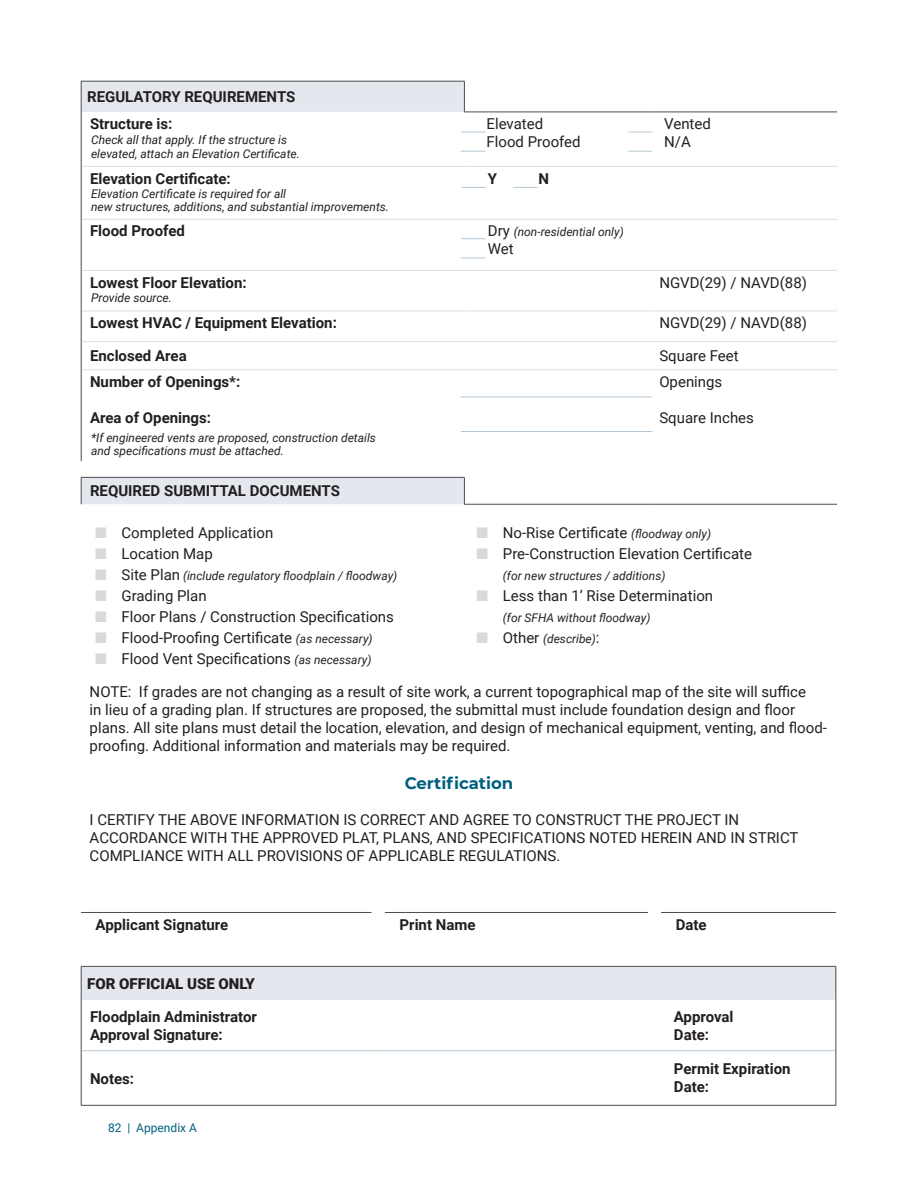
<style>
.page{position:relative;width:918px;height:1188px;background:#fff}
.page>*{position:absolute;margin:0;border:0;box-sizing:border-box;transform-origin:0 0}
.TemplateTitle__Prints{font:700 16.5px "Montserrat";color:#00607f}
.TableBody{font:15px/18px "Roboto";color:#231f20}
.TableBody-2{font:700 15px "Roboto";color:#231f20}
.TOC_Templates_Worksheets{font:700 15px "Roboto";color:#231f20}
.TOC_Templates_Worksheets-2{font:900 15px "Roboto";color:#231f20}
.TableBody-3{font:italic 12px/13.5px "Roboto";color:#231f20}
.t1{font:12px "Roboto";color:#00607f}
.s1{font-style:normal;font-size:15px}
.s2{color:#d8d9db}
.s3{font-style:italic;font-size:12px}
</style>
<div class="page">
<svg style="left:81px;top:82px;width:383px;height:422px"></svg>
<hr style="left:81px;top:166px;width:383px;height:1px;background:#d5dde5">
<hr style="left:464px;top:166px;width:187px;height:1px;background:#d5dde5">
<hr style="left:651px;top:166px;width:186px;height:1px;background:#d5dde5">
<hr style="left:81px;top:219px;width:383px;height:1px;background:#d5dde5">
<hr style="left:464px;top:219px;width:187px;height:1px;background:#d5dde5">
<hr style="left:651px;top:219px;width:186px;height:1px;background:#d5dde5">
<hr style="left:81px;top:270px;width:383px;height:1px;background:#d5dde5">
<hr style="left:464px;top:270px;width:187px;height:1px;background:#d5dde5">
<hr style="left:651px;top:270px;width:186px;height:1px;background:#d5dde5">
<hr style="left:81px;top:311px;width:383px;height:1px;background:#d5dde5">
<hr style="left:464px;top:311px;width:187px;height:1px;background:#d5dde5">
<hr style="left:651px;top:311px;width:186px;height:1px;background:#d5dde5">
<hr style="left:81px;top:341px;width:383px;height:1px;background:#d5dde5">
<hr style="left:464px;top:341px;width:187px;height:1px;background:#d5dde5">
<hr style="left:651px;top:341px;width:186px;height:1px;background:#d5dde5">
<hr style="left:81px;top:370px;width:383px;height:1px;background:#d5dde5">
<hr style="left:464px;top:370px;width:187px;height:1px;background:#d5dde5">
<hr style="left:651px;top:370px;width:186px;height:1px;background:#d5dde5">
<hr style="left:81px;top:81px;width:384px;height:1px;background:#4b4c4d">
<hr style="left:81px;top:81px;width:1px;height:31px;background:#4b4c4d">
<hr style="left:464px;top:81px;width:1px;height:31px;background:#4b4c4d">
<hr style="left:464px;top:112px;width:187px;height:1px;background:#4b4c4d">
<hr style="left:651px;top:112px;width:186px;height:1px;background:#4b4c4d">
<hr style="left:81px;top:112px;width:1px;height:54px;background:#4b4c4d">
<hr style="left:81px;top:166px;width:1px;height:53px;background:#4b4c4d">
<hr style="left:81px;top:219px;width:1px;height:51px;background:#4b4c4d">
<hr style="left:81px;top:270px;width:1px;height:41px;background:#4b4c4d">
<hr style="left:81px;top:311px;width:1px;height:31px;background:#4b4c4d">
<svg style="left:81px;top:342px;width:1px;height:28px"></svg>
<hr style="left:81px;top:370px;width:1px;height:91px;background:#4b4c4d">
<hr style="left:81px;top:477px;width:384px;height:1px;background:#4b4c4d">
<svg style="left:81px;top:478px;width:1px;height:26px"></svg>
<svg style="left:464px;top:478px;width:1px;height:26px"></svg>
<hr style="left:464px;top:504px;width:187px;height:1px;background:#4b4c4d">
<hr style="left:651px;top:504px;width:186px;height:1px;background:#4b4c4d">
<hr style="left:81px;top:912px;width:291px;height:1px;background:#4b4c4d">
<hr style="left:385px;top:912px;width:263px;height:1px;background:#4b4c4d">
<hr style="left:661px;top:912px;width:175px;height:1px;background:#4b4c4d">
<div style="left:81px;top:966px;width:755px;height:34px;background:#e4e8ee"></div>
<hr style="left:81px;top:1050px;width:288px;height:1px;background:#b7c8d4">
<hr style="left:369px;top:1050px;width:467px;height:1px;background:#b7c8d4">
<hr style="left:81px;top:966px;width:288px;height:1px;background:#4b4c4d">
<hr style="left:81px;top:967px;width:1px;height:33px;background:#4b4c4d">
<hr style="left:369px;top:966px;width:467px;height:1px;background:#4b4c4d">
<hr style="left:836px;top:967px;width:1px;height:33px;background:#4b4c4d">
<hr style="left:81px;top:1000px;width:1px;height:51px;background:#4b4c4d">
<hr style="left:836px;top:1000px;width:1px;height:51px;background:#4b4c4d">
<hr style="left:81px;top:1051px;width:1px;height:54px;background:#4b4c4d">
<hr style="left:836px;top:1051px;width:1px;height:54px;background:#4b4c4d">
<hr style="left:81px;top:1105px;width:288px;height:1px;background:#4b4c4d">
<hr style="left:369px;top:1105px;width:467px;height:1px;background:#4b4c4d">
<svg style="left:628px;top:132px;width:24px;height:1px"></svg>
<svg style="left:461px;top:132px;width:25px;height:1px"></svg>
<svg style="left:461px;top:238px;width:25px;height:1px"></svg>
<svg style="left:628px;top:151px;width:24px;height:1px"></svg>
<svg style="left:461px;top:151px;width:25px;height:1px"></svg>
<svg style="left:461px;top:258px;width:25px;height:1px"></svg>
<hr style="left:461px;top:397px;width:191px;height:1px;background:#b7c8d4">
<hr style="left:461px;top:431px;width:191px;height:1px;background:#b7c8d4">
<svg style="left:462px;top:187px;width:24px;height:1px"></svg>
<svg style="left:513px;top:187px;width:25px;height:1px"></svg>
<p class="TOC_Templates_Worksheets" style="left:87px;top:86px;width:210px">REGULATORY REQUIREMENTS</p>
<p class="TableBody-2" style="left:90px;top:114px;width:84px">Structure is:</p>
<p class="TableBody" style="left:487px;top:114px;width:58px">Elevated</p>
<p class="TableBody" style="left:487px;top:132px;width:96px">Flood Proofed</p>
<p class="TableBody-3" style="left:91px;top:133px;width:210px">Check all that apply. If the structure is elevated, attach an Elevation Certificate.</p>
<p class="TableBody-3" style="left:91px;top:186px;width:197px">Elevation Certificate is required for all</p>
<p class="TableBody-3" style="left:91px;top:200px;width:299px">new structures, additions, and substantial improvements.</p>
<p class="TableBody-2" style="left:90px;top:168px;width:142px">Elevation Certificate:</p>
<p class="TableBody-2" style="left:488px;top:168px;width:11px">Y</p>
<p class="TableBody-2" style="left:538px;top:168px;width:12px">N</p>
<p class="TableBody" style="left:664px;top:114px;width:48px">Vented</p>
<p class="TableBody" style="left:664px;top:132px;width:28px">N/A</p>
<p class="TableBody-2" style="left:90px;top:221px;width:96px">Flood Proofed</p>
<p class="TableBody-3" style="left:488px;top:225px;width:137px"><span class="s1">Dry</span> (non-residential only)</p>
<p class="TableBody" style="left:488px;top:240px;width:27px">Wet</p>
<p class="TableBody-2" style="left:90px;top:272px;width:158px">Lowest Floor Elevation:</p>
<p class="TableBody" style="left:659px;top:273px;width:149px">NGVD(29) / NAVD(88)</p>
<p class="TableBody-2" style="left:90px;top:312px;width:248px">Lowest HVAC / Equipment Elevation:</p>
<p class="TableBody" style="left:659px;top:313px;width:149px">NGVD(29) / NAVD(88)</p>
<p class="TableBody-2" style="left:90px;top:346px;width:98px">Enclosed Area</p>
<p class="TableBody" style="left:659px;top:346px;width:81px">Square Feet</p>
<p class="TableBody-2" style="left:90px;top:371px;width:152px">Number of Openings*:</p>
<p class="TableBody-2" style="left:90px;top:407px;width:123px">Area of Openings:</p>
<p class="TableBody-3" style="left:91px;top:291px;width:82px">Provide source.</p>
<p class="TableBody" style="left:659px;top:372px;width:65px">Openings</p>
<p class="TableBody" style="left:659px;top:408px;width:96px">Square Inches</p>
<p class="TableBody-3" style="left:91px;top:430px;width:286px">*If engineered vents are proposed, construction details and specifications must be attached.</p>
<p class="TableBody-2" style="left:90px;top:481px;width:251px">REQUIRED SUBMITTAL DOCUMENTS</p>
<p class="TableBody" style="left:94px;top:523px;width:180px"><span class="s2">■</span> Completed Application</p>
<p class="TableBody" style="left:94px;top:544px;width:120px"><span class="s2">■</span> Location Map</p>
<p class="TableBody-3" style="left:94px;top:569px;width:304px"><span class="s2">■</span> <span class="s1">Site Plan</span> (include regulatory floodplain / floodway)</p>
<p class="TableBody" style="left:94px;top:586px;width:114px"><span class="s2">■</span> Grading Plan</p>
<p class="TableBody" style="left:94px;top:607px;width:301px"><span class="s2">■</span> Floor Plans / Construction Specifications</p>
<p class="TableBody" style="left:94px;top:628px;width:280px"><span class="s2">■</span> Flood-Proofing Certificate <span class="s3">(as necessary)</span></p>
<p class="TableBody" style="left:94px;top:649px;width:278px"><span class="s2">■</span> Flood Vent Specifications <span class="s3">(as necessary)</span></p>
<p class="TableBody" style="left:476px;top:523px;width:237px"><span class="s2">■</span> No-Rise Certificate <span class="s3">(floodway only)</span></p>
<p class="TableBody" style="left:476px;top:544px;width:278px"><span class="s2">■</span> Pre-Construction Elevation Certificate</p>
<p class="TableBody-3" style="left:503px;top:569px;width:164px">(for new structures / additions)</p>
<p class="TableBody" style="left:476px;top:586px;width:239px"><span class="s2">■</span> Less than 1’ Rise Determination</p>
<p class="TableBody-3" style="left:503px;top:611px;width:149px">(for SFHA without floodway)</p>
<p class="TableBody-3" style="left:476px;top:632px;width:125px"><span class="s2">■</span> <span class="s1">Other</span> (describe)<span class="s1">:</span></p>
<p class="TableBody" style="left:90px;top:682px;width:739px">NOTE: If grades are not changing as a result of site work, a current topographical map of the site will suffice<br>in lieu of a grading plan. If structures are proposed, the submittal must include foundation design and floor plans. All site plans must detail the location, elevation, and design of mechanical equipment, venting, and flood&shy;proofing. Additional information and materials may be required.</p>
<p class="TemplateTitle__Prints" style="left:405px;top:771px;width:110px">Certification</p>
<p class="TableBody" style="left:90px;top:810px;width:710px">I CERTIFY THE ABOVE INFORMATION IS CORRECT AND AGREE TO CONSTRUCT THE PROJECT IN<br>ACCORDANCE WITH THE APPROVED PLAT, PLANS, AND SPECIFICATIONS NOTED HEREIN AND IN STRICT<br>COMPLIANCE WITH ALL PROVISIONS OF APPLICABLE REGULATIONS.</p>
<p class="TableBody-2" style="left:96px;top:914px;width:134px">Applicant Signature</p>
<p class="TableBody-2" style="left:400px;top:914px;width:78px">Print Name</p>
<p class="TableBody-2" style="left:676px;top:914px;width:32px">Date</p>
<p class="TOC_Templates_Worksheets-2" style="left:87px;top:973px;width:169px">FOR OFFICIAL USE ONLY</p>
<p class="TableBody-2" style="left:90px;top:1006px;width:168px">Floodplain Administrator</p>
<p class="TableBody-2" style="left:90px;top:1024px;width:134px">Approval Signature:</p>
<p class="TableBody-2" style="left:90px;top:1068px;width:46px">Notes:</p>
<p class="t1" style="left:108px;top:1119px;width:91px">82 | Appendix A</p>
<p class="TableBody-2" style="left:674px;top:1006px;width:61px">Approval</p>
<p class="TableBody-2" style="left:674px;top:1024px;width:37px">Date:</p>
<p class="TableBody-2" style="left:674px;top:1058px;width:118px">Permit Expiration</p>
<p class="TableBody-2" style="left:674px;top:1076px;width:37px">Date:</p>
</div>
